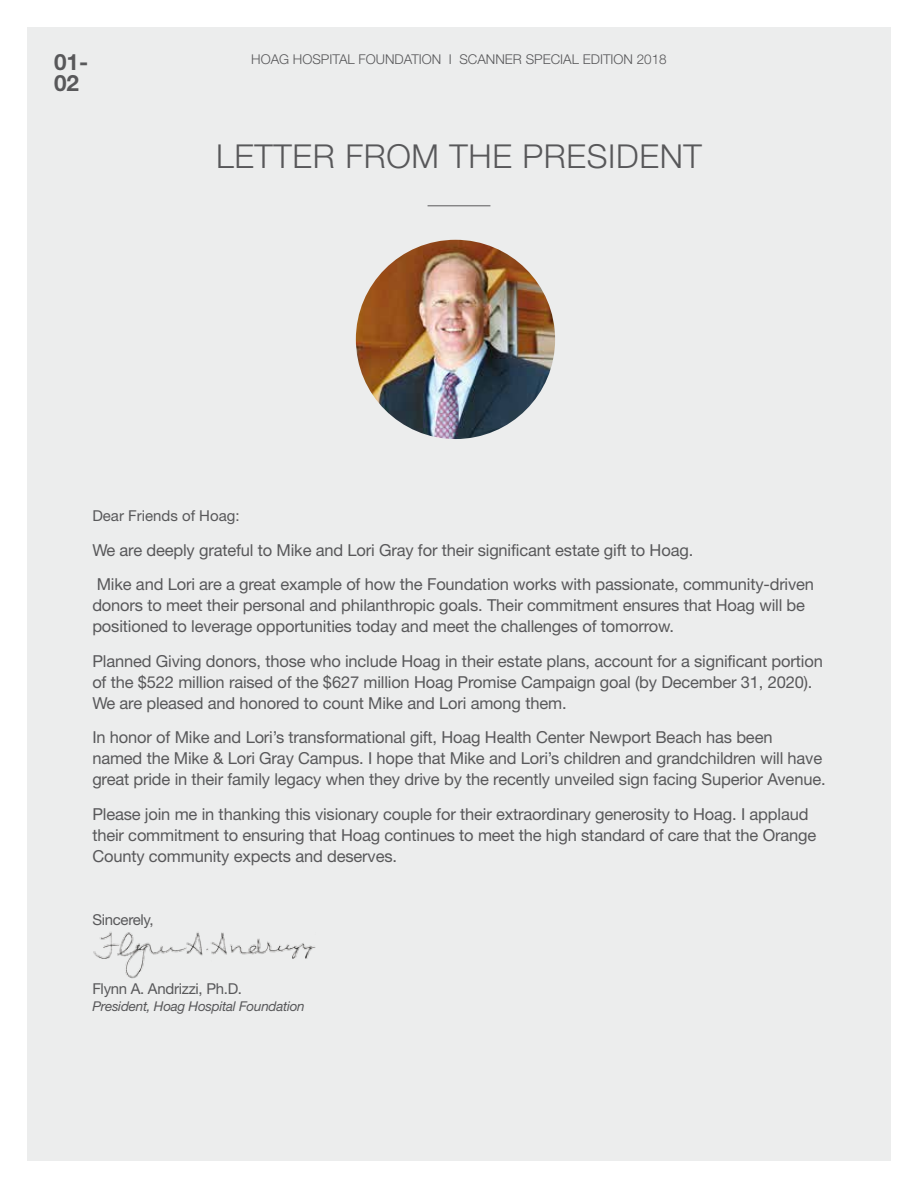
<style>
.page{position:relative;width:918px;height:1188px;background:#fff}
.page>*{position:absolute;margin:0;border:0;box-sizing:border-box;transform-origin:0 0}
.t1{font:300 33px "Helvetica Neue LT Std";letter-spacing:.02em;color:#58585a}
.t2{font:700 22.5px/21px "Helvetica Neue LT Std";color:#58585a}
.t3{font:16.5px/21px "Helvetica Neue LT Std";letter-spacing:-.01em;color:#58585a}
.t4{font:15px "Helvetica Neue LT Std";letter-spacing:-.02em;color:#58585a}
.t5{font:15px "Helvetica Neue LT Std";color:#58585a}
.t6{font:300 13.5px "Helvetica Neue LT Std";color:#58585a}
.t7{font:italic 13.5px "Helvetica Neue LT Std";letter-spacing:-.02em;color:#58585a}
</style>
<div class="page">
<div style="left:27px;top:27px;width:864px;height:1134px;background:#eceded"></div>
<hr style="left:428px;top:205px;width:62px;height:1px;background:#58585a">
<img style="left:93px;top:932px;width:223px;height:47px">
<img style="left:356px;top:240px;width:199px;height:199px;border-radius:100px">
<h2 class="t2" style="left:54px;top:51px;width:36px">01-<br>02</h2>
<p class="t6" style="left:251px;top:51px;width:417px">HOAG HOSPITAL FOUNDATION I SCANNER SPECIAL EDITION 2018</p>
<h1 class="t1" style="left:216px;top:137px;width:487px">LETTER FROM THE PRESIDENT</h1>
<p class="t5" style="left:92px;top:507px;width:149px">Dear Friends of Hoag:</p>
<p class="t3" style="left:92px;top:532px;width:723px;line-height:34.5px">We are deeply grateful to Mike and Lori Gray for their significant estate gift to Hoag.<br>Mike and Lori are a great example of how the Foundation works with passionate, community-driven</p>
<p class="t3" style="left:92px;top:595px;width:714px">donors to meet their personal and philanthropic goals. Their commitment ensures that Hoag will be positioned to leverage opportunities today and meet the challenges of tomorrow.</p>
<p class="t3" style="left:92px;top:650px;width:732px">Planned Giving donors, those who include Hoag in their estate plans, account for a significant portion of the $522 million raised of the $627 million Hoag Promise Campaign goal (by December 31, 2020).<br>We are pleased and honored to count Mike and Lori among them.</p>
<p class="t3" style="left:92px;top:727px;width:735px">In honor of Mike and Lori’s transformational gift, Hoag Health Center Newport Beach has been named the Mike &amp; Lori Gray Campus. I hope that Mike and Lori’s children and grandchildren will have great pride in their family legacy when they drive by the recently unveiled sign facing Superior Avenue.</p>
<p class="t3" style="left:92px;top:803px;width:726px">Please join me in thanking this visionary couple for their extraordinary generosity to Hoag. I applaud their commitment to ensuring that Hoag continues to meet the high standard of care that the Orange<br>County community expects and deserves.</p>
<p class="t4" style="left:92px;top:910px;width:63px">Sincerely,</p>
<p class="t4" style="left:92px;top:980px;width:151px">Flynn A. Andrizzi, Ph.D.</p>
<p class="t7" style="left:92px;top:998px;width:214px">President, Hoag Hospital Foundation</p>
</div>
